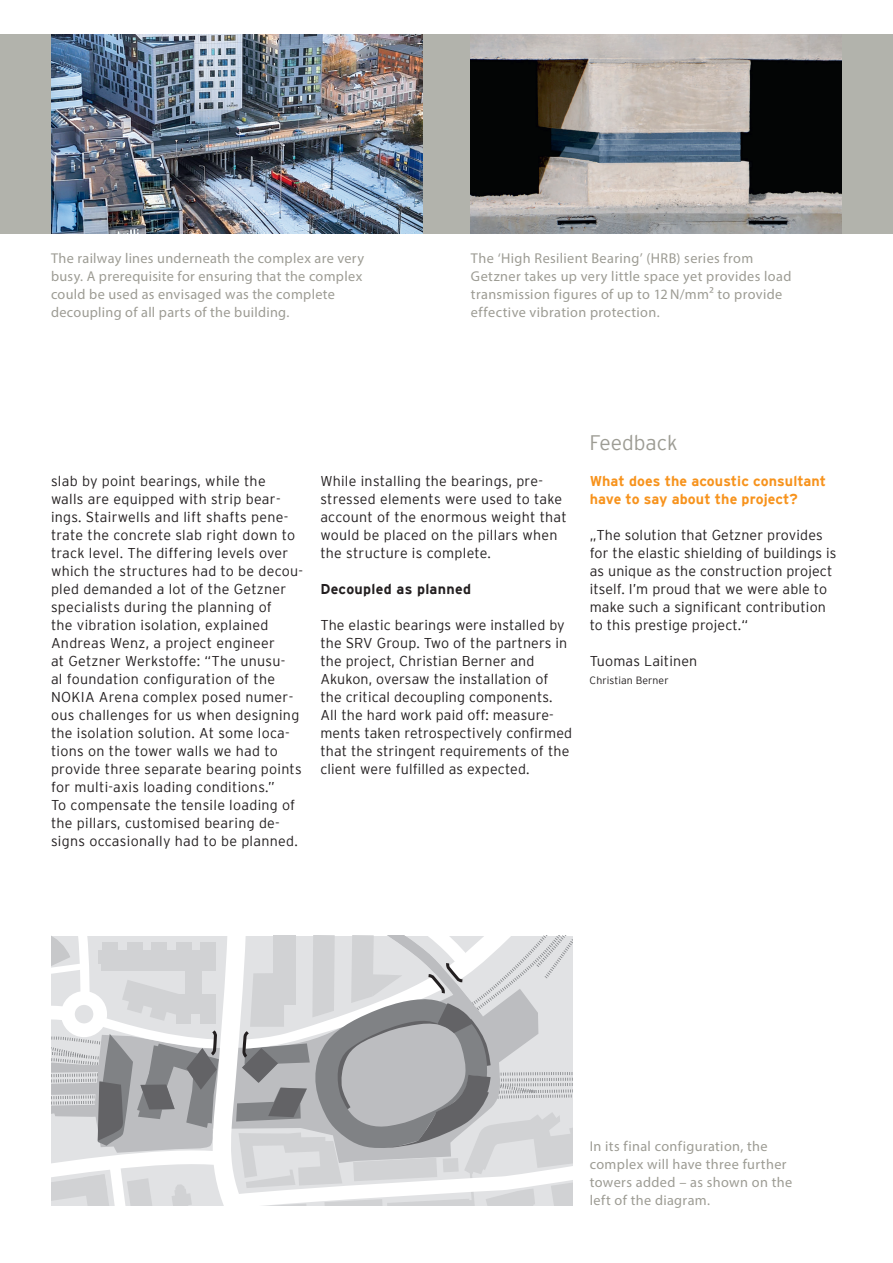
<style>
.page{position:relative;width:893px;height:1263px;background:#fff}
.page>*{position:absolute;margin:0;border:0;box-sizing:border-box;transform-origin:0 0}
.t1{font:300 21px "Interstate";color:#9d9c94}
.t2{font:300 14.25px/18px "Interstate";letter-spacing:.01em;color:#231f20}
.t3{font:14.25px/18px "Myriad Pro";letter-spacing:.025em;color:#9d9c94}
.t4{font:700 14.25px/18px "Interstate";letter-spacing:.005em;color:#f7931d}
.t5{font:700 14.25px "Interstate";letter-spacing:.02em;color:#231f20}
.t6{font:300 10.5px "Interstate";letter-spacing:.01em;color:#231f20}
</style>
<div class="page">
<div style="left:0;top:34px;width:893px;height:200px;background:#b2b3ac"></div>
<svg style="left:51px;top:936px;width:522px;height:269px;background:#cacacd"></svg>
<img style="left:471px;top:34px;width:371px;height:200px">
<img style="left:51px;top:34px;width:371px;height:200px">
<p class="t3" style="left:51px;top:249px;width:315px">The railway lines underneath the complex are very busy. A prerequisite for ensuring that the complex could be used as envisaged was the complete decoupling of all parts of the building.</p>
<p class="t3" style="left:471px;top:249px;width:322px">The ‘High Resilient Bearing’ (HRB) series from Getzner takes up very little space yet provides load transmission figures of up to 12 N/mm² to provide effective vibration protection.</p>
<h1 class="t1" style="left:590px;top:430px;width:90px">Feedback</h1>
<p class="t2" style="left:51px;top:472px;width:254px">slab by point bearings, while the<br>walls are equipped with strip bear&shy;ings. Stairwells and lift shafts pene&shy;trate the concrete slab right down to track level. The differing levels over which the structures had to be decou&shy;pled demanded a lot of the Getzner specialists during the planning of<br>the vibration isolation, explained Andreas Wenz, a project engineer<br>at Getzner Werkstoffe: “The unusu-<br>al foundation configuration of the NOKIA Arena complex posed numer&shy;ous challenges for us when designing the isolation solution. At some loca&shy;tions on the tower walls we had to provide three separate bearing points for multi-axis loading conditions.”<br>To compensate the tensile loading of the pillars, customised bearing de&shy;signs occasionally had to be planned.</p>
<p class="t2" style="left:320px;top:472px;width:248px">While installing the bearings, pre&shy;stressed elements were used to take account of the enormous weight that would be placed on the pillars when the structure is complete.</p>
<p class="t5" style="left:320px;top:581px;width:152px">Decoupled as planned</p>
<p class="t2" style="left:320px;top:616px;width:253px">The elastic bearings were installed by the SRV Group. Two of the partners in the project, Christian Berner and Akukon, oversaw the installation of the critical decoupling components.<br>All the hard work paid off: measure&shy;ments taken retrospectively confirmed that the stringent requirements of the client were fulfilled as expected.</p>
<p class="t4" style="left:590px;top:472px;width:238px">What does the acoustic consultant have to say about the project?</p>
<p class="t2" style="left:590px;top:525px;width:248px">„The solution that Getzner provides for the elastic shielding of buildings is as unique as the construction project itself. I’m proud that we were able to make such a significant contribution to this prestige project.“</p>
<p class="t2" style="left:590px;top:651px;width:109px">Tuomas Laitinen</p>
<p class="t6" style="left:590px;top:674px;width:81px">Christian Berner</p>
<p class="t3" style="left:590px;top:1137px;width:204px">In its final configuration, the complex will have three further towers added – as shown on the left of the diagram.</p>
</div>
